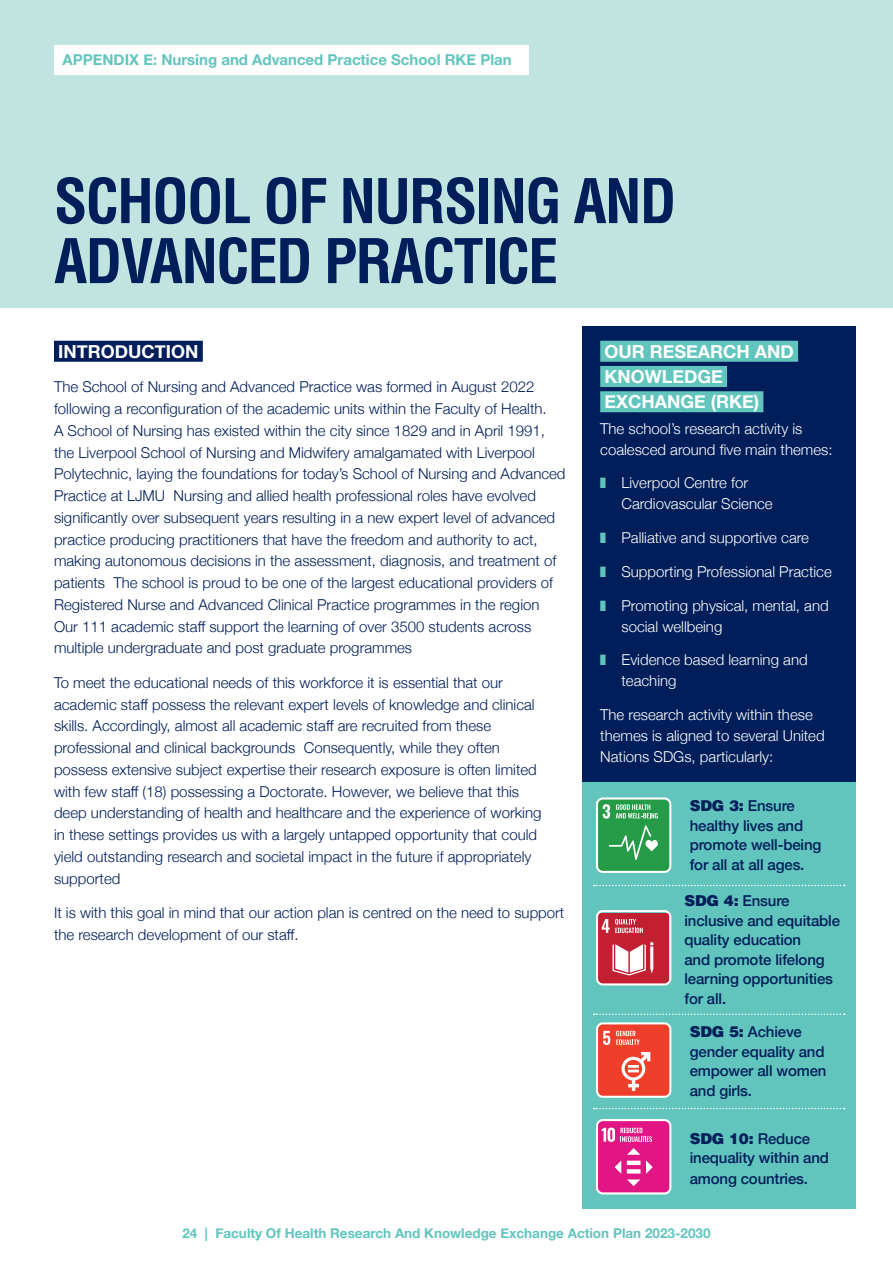
<style>
.page{position:relative;width:893px;height:1263px;background:#fff}
.page>*{position:absolute;margin:0;border:0;box-sizing:border-box;transform-origin:0 0}
.t1{font:700 condensed 60px/60px "Helvetica LT Std";letter-spacing:-.03em;color:#001e59}
.t2{font:700 18px/25.2px "Helvetica Neue";color:#fff}
.t3{font:300 15px/21.8px "Helvetica Neue";color:#001e59}
.t4{font:300 15px/21px "Helvetica Neue";color:#fff}
.t5{font:500 15px/19.5px "Helvetica Neue";letter-spacing:-.01em;color:#001e59}
.t6{font:700 15px "Helvetica Neue";color:#61c5be}
.t7{font:700 13.5px "Helvetica Neue";color:#61c5be}
.s1{color:#61c5be}
.s2{font-family:"Helvetica LT Std";font-weight:900}
</style>
<div class="page">
<div style="left:0;top:0;width:893px;height:308px;background:#c2e4e1"></div>
<div style="left:54px;top:45px;width:475px;height:30px;background:#fff"></div>
<div style="left:583px;top:326px;width:273px;height:883px;background:#001e59"></div>
<div style="left:583px;top:782px;width:273px;height:427px;background:#61c5be"></div>
<div style="left:54px;top:341px;width:149px;height:21px;background:#001e59"></div>
<div style="left:600px;top:341px;width:198px;height:21px;background:#61c5be"></div>
<div style="left:600px;top:366px;width:127px;height:21px;background:#61c5be"></div>
<div style="left:600px;top:391px;width:163px;height:21px;background:#61c5be"></div>
<svg style="left:594px;top:1108px;width:251px;height:1px"></svg>
<svg style="left:594px;top:1013px;width:251px;height:2px"></svg>
<svg style="left:594px;top:885px;width:251px;height:1px"></svg>
<svg style="left:599px;top:800px;width:69px;height:70px;background:#3ea65b"></svg>
<div style="left:596px;top:797px;width:75px;height:76px;border:2px solid #fff;border-radius:6px"></div>
<svg style="left:597px;top:913px;width:71px;height:71px;background:#ce4d5c"></svg>
<div style="left:596px;top:910px;width:75px;height:75px;border:2px solid #fff;border-radius:6px"></div>
<svg style="left:599px;top:1025px;width:69px;height:70px;background:#f05543"></svg>
<div style="left:596px;top:1022px;width:75px;height:76px;border:2px solid #fff;border-radius:6px"></div>
<svg style="left:599px;top:1122px;width:71px;height:71px;background:#e43192"></svg>
<div style="left:596px;top:1119px;width:75px;height:75px;border:2px solid #fff;border-radius:6px"></div>
<p class="t6" style="left:63px;top:48px;width:451px">APPENDIX E: Nursing and Advanced Practice School RKE Plan</p>
<h1 class="t1" style="left:54px;top:171px;width:624px">SCHOOL OF NURSING AND<br>ADVANCED PRACTICE</h1>
<h2 class="t2" style="left:58px;top:339px;width:142px">INTRODUCTION</h2>
<p class="t3" style="left:54px;top:375px;width:513px">The School of Nursing and Advanced Practice was formed in August 2022 following a reconfiguration of the academic units within the Faculty of Health.<br>A School of Nursing has existed within the city since 1829 and in April 1991, the Liverpool School of Nursing and Midwifery amalgamated with Liverpool Polytechnic, laying the foundations for today’s School of Nursing and Advanced Practice at LJMU Nursing and allied health professional roles have evolved significantly over subsequent years resulting in a new expert level of advanced practice producing practitioners that have the freedom and authority to act, making autonomous decisions in the assessment, diagnosis, and treatment of patients The school is proud to be one of the largest educational providers of Registered Nurse and Advanced Clinical Practice programmes in the region Our 111 academic staff support the learning of over 3500 students across multiple undergraduate and post graduate programmes</p>
<p class="t3" style="left:54px;top:670px;width:489px">To meet the educational needs of this workforce it is essential that our academic staff possess the relevant expert levels of knowledge and clinical skills. Accordingly, almost all academic staff are recruited from these professional and clinical backgrounds Consequently, while they often possess extensive subject expertise their research exposure is often limited with few staff (18) possessing a Doctorate. However, we believe that this deep understanding of health and healthcare and the experience of working in these settings provides us with a largely untapped opportunity that could yield outstanding research and societal impact in the future if appropriately supported</p>
<p class="t3" style="left:54px;top:901px;width:512px">It is with this goal in mind that our action plan is centred on the need to support the research development of our staff.</p>
<p class="t2" style="left:604px;top:339px;width:191px">OUR RESEARCH AND<br>KNOWLEDGE<br>EXCHANGE (RKE)</p>
<p class="t4" style="left:600px;top:417px;width:234px">The school’s research activity is coalesced around five main themes:</p>
<p class="t4" style="left:621px;top:471px;width:153px;text-indent:-21px"><span class="s1">■</span> Liverpool Centre for<br>Cardiovascular Science</p>
<p class="t4" style="left:600px;top:526px;width:210px"><span class="s1">■</span> Palliative and supportive care</p>
<p class="t4" style="left:600px;top:560px;width:233px"><span class="s1">■</span> Supporting Professional Practice</p>
<p class="t4" style="left:621px;top:594px;width:209px;text-indent:-21px"><span class="s1">■</span> Promoting physical, mental, and social wellbeing</p>
<p class="t4" style="left:621px;top:648px;width:188px;text-indent:-21px"><span class="s1">■</span> Evidence based learning and teaching</p>
<p class="t4" style="left:600px;top:703px;width:226px">The research activity within these themes is aligned to several United<br>Nations SDGs, particularly:</p>
<p class="t5" style="left:690px;top:795px;width:133px"><span class="s2">SDG 3:</span> Ensure healthy lives and promote well-being for all at all ages.</p>
<p class="t5" style="left:684px;top:890px;width:157px"><span class="s2">SDG 4:</span> Ensure inclusive and equitable quality education<br>and promote lifelong learning opportunities for all.</p>
<p class="t5" style="left:690px;top:1021px;width:138px"><span class="s2">SDG 5:</span> Achieve gender equality and empower all women and girls.</p>
<p class="t5" style="left:690px;top:1127px;width:141px"><span class="s2">SDG 10:</span> Reduce inequality within and</p>
<p class="t5" style="left:690px;top:1168px;width:120px">among countries.</p>
<p class="t7" style="left:182px;top:1222px;width:530px">24 | Faculty Of Health Research And Knowledge Exchange Action Plan 2023-2030</p>
</div>
